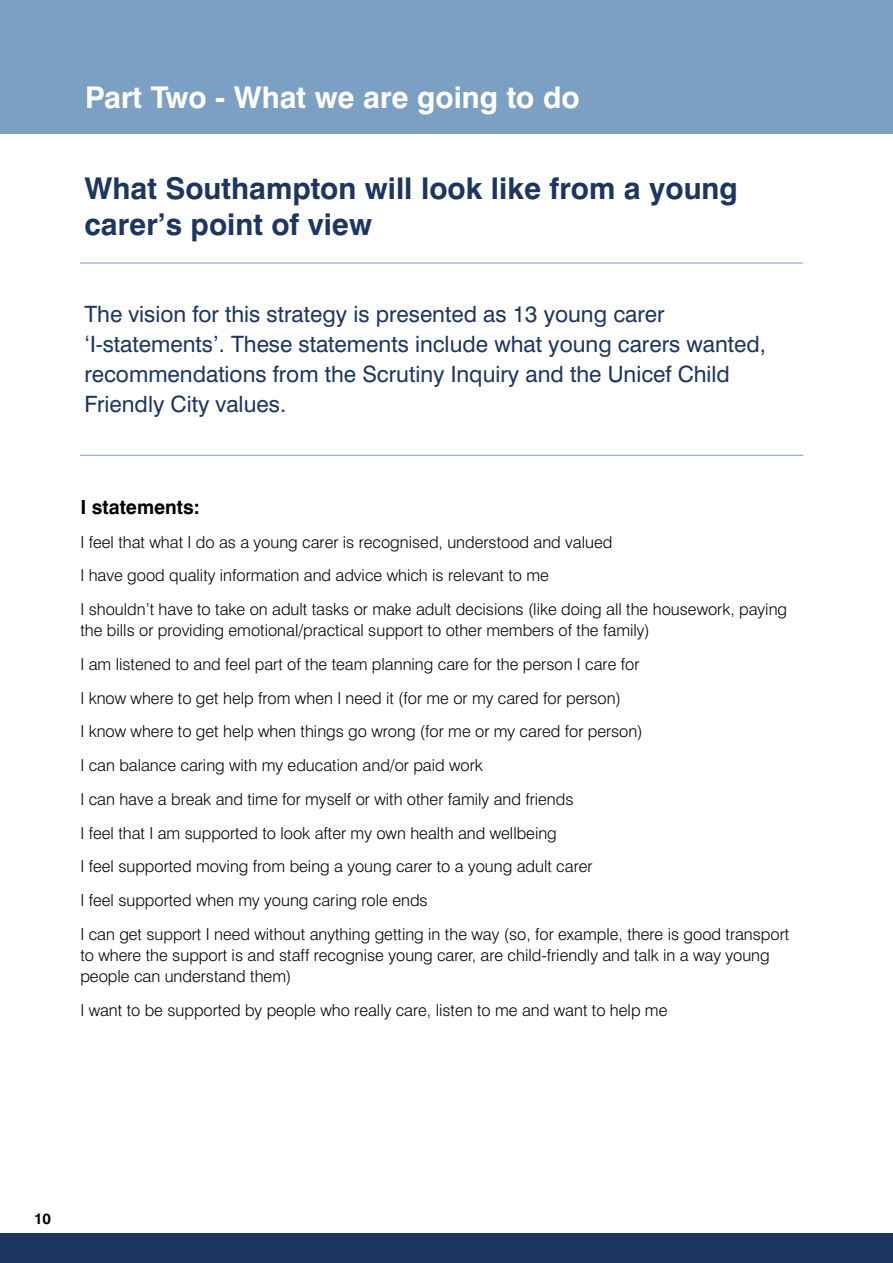
<style>
.page{position:relative;width:893px;height:1263px;background:#fff}
.page>*{position:absolute;margin:0;border:0;box-sizing:border-box;transform-origin:0 0}
.t1{font:700 30px/36px "Swiss 721 BT";color:#1d3661}
.t2{font:700 30px "Swiss 721 BT";color:#fff}
.t3{font:22.5px/30px "Swiss 721 BT";color:#1d3661}
.t4{font:700 19.5px "Swiss 721 BT";color:#000}
.t5{font:300 16.5px/33.8px "Swiss 721 BT";color:#000}
.t6{font:700 15px "Swiss 721 BT";color:#000}
</style>
<div class="page">
<div style="left:0;top:1233px;width:893px;height:30px;background:#1d3661"></div>
<hr style="left:80px;top:263px;width:723px;height:1px;background:#7ba0c4">
<hr style="left:80px;top:455px;width:723px;height:1px;background:#7ba0c4">
<div style="left:0;top:0;width:893px;height:134px;background:#7ba0c4"></div>
<h1 class="t2" style="left:85px;top:79px;width:496px">Part Two - What we are going to do</h1>
<h1 class="t1" style="left:84px;top:170px;width:655px">What Southampton will look like from a young carer’s point of view</h1>
<h2 class="t3" style="left:84px;top:299px;width:683px">The vision for this strategy is presented as 13 young carer ‘I-statements’. These statements include what young carers wanted, recommendations from the Scrutiny Inquiry and the Unicef Child Friendly City values.</h2>
<p class="t4" style="left:80px;top:495px;width:121px">I statements:</p>
<p class="t5" style="left:80px;top:525px;width:708px">I feel that what I do as a young carer is recognised, understood and valued<br>I have good quality information and advice which is relevant to me<br>I shouldn’t have to take on adult tasks or make adult decisions (like doing all the housework, paying</p>
<p class="t5" style="left:80px;top:613px;width:710px">the bills or providing emotional/practical support to other members of the family)<br>I am listened to and feel part of the team planning care for the person I care for<br>I know where to get help from when I need it (for me or my cared for person)<br>I know where to get help when things go wrong (for me or my cared for person)<br>I can balance caring with my education and/or paid work<br>I can have a break and time for myself or with other family and friends<br>I feel that I am supported to look after my own health and wellbeing<br>I feel supported moving from being a young carer to a young adult carer<br>I feel supported when my young caring role ends<br>I can get support I need without anything getting in the way (so, for example, there is good transport</p>
<p class="t5" style="left:80px;top:944px;width:691px;line-height:21px">to where the support is and staff recognise young carer, are child-friendly and talk in a way young people can understand them)</p>
<p class="t5" style="left:80px;top:993px;width:589px">I want to be supported by people who really care, listen to me and want to help me</p>
<p class="t6" style="left:34px;top:1209px;width:19px">10</p>
</div>
